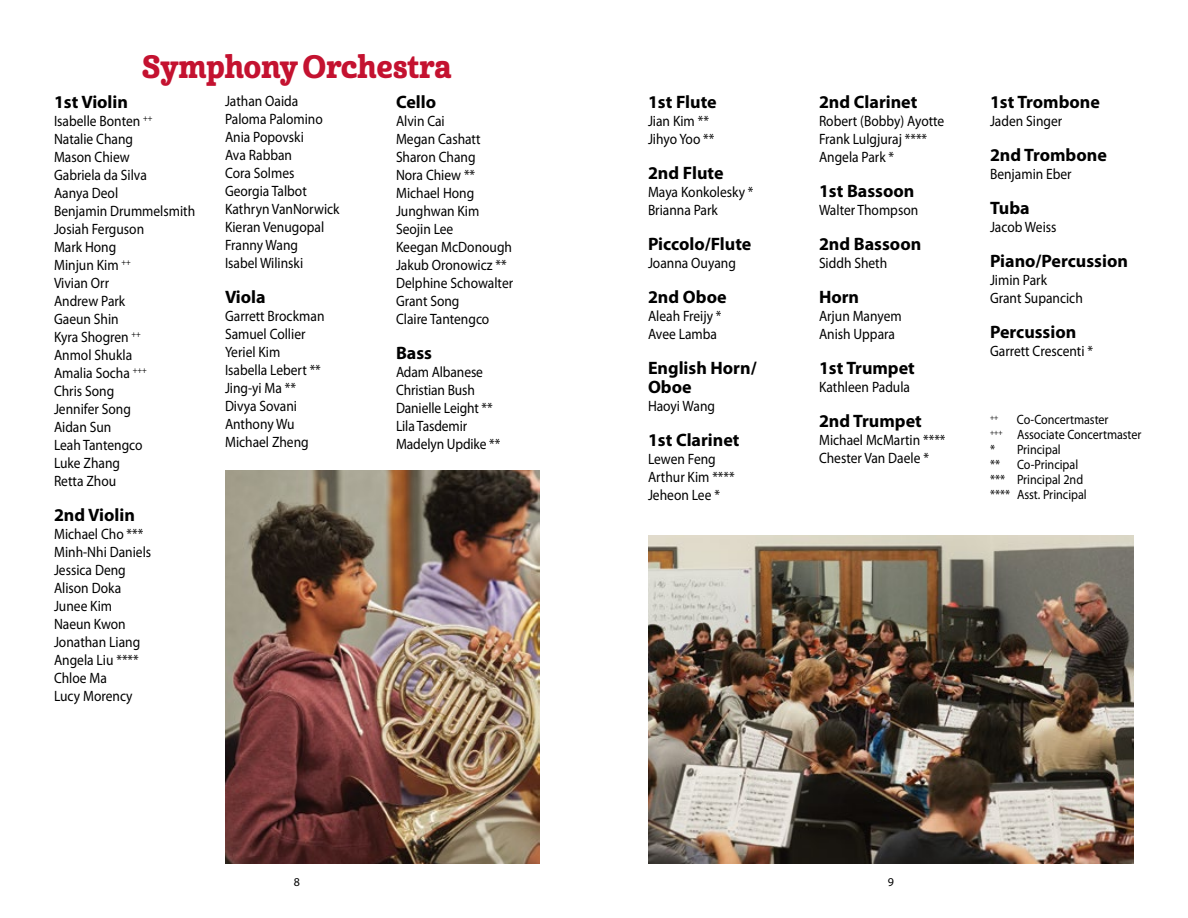
<style>
.page{position:relative;width:1188px;height:918px;background:#fff}
.page>*{position:absolute;margin:0;border:0;box-sizing:border-box;transform-origin:0 0}
.t1{font:31.5px "Cabrito Con Ex B";color:#c41230}
.t2{font:700 18px/18.8px "Myriad Pro";color:#000}
.t3{font:15px/18px "Myriad Pro";color:#000;scale:.9 1}
.t4{font:13.5px/15px "Myriad Pro";color:#000;scale:.9 1}
.t5{font:12px "Myriad Pro";color:#000}
.t6{font:7.8px "Myriad Pro";color:#000;scale:.9 1}
</style>
<div class="page">
<img style="left:648px;top:535px;width:486px;height:329px">
<img style="left:225px;top:471px;width:315px;height:393px">
<h1 class="t1" style="left:142px;top:46px;width:311px">Symphony Orchestra</h1>
<p class="t2" style="left:54px;top:92px;width:76px">1st Violin</p>
<p class="t3" style="left:54px;top:112px;width:158px">Isabelle Bonten <sup>++<br></sup>Natalie Chang<br>Mason Chiew<br>Gabriela da Silva<br>Aanya Deol<br>Benjamin Drummelsmith<br>Josiah Ferguson<br>Mark Hong<br>Minjun Kim <sup>++<br></sup>Vivian Orr<br>Andrew Park<br>Gaeun Shin<br>Kyra Shogren <sup>++<br></sup>Anmol Shukla<br>Amalia Socha <sup>+++<br></sup>Chris Song<br>Jennifer Song<br>Aidan Sun<br>Leah Tantengco<br>Luke Zhang<br>Retta Zhou</p>
<p class="t2" style="left:54px;top:505px;width:82px">2nd Violin</p>
<p class="t3" style="left:54px;top:525px;width:110px">Michael Cho ***<br>Minh-Nhi Daniels<br>Jessica Deng<br>Alison Doka<br>Junee Kim<br>Naeun Kwon<br>Jonathan Liang<br>Angela Liu ****<br>Chloe Ma<br>Lucy Morency</p>
<p class="t3" style="left:225px;top:91px;width:129px">Jathan Oaida<br>Paloma Palomino<br>Ania Popovski<br>Ava Rabban<br>Cora Solmes<br>Georgia Talbot<br>Kathryn VanNorwick<br>Kieran Venugopal<br>Franny Wang<br>Isabel Wilinski</p>
<p class="t2" style="left:225px;top:287px;width:42px">Viola</p>
<p class="t3" style="left:225px;top:306px;width:112px">Garrett Brockman<br>Samuel Collier<br>Yeriel Kim<br>Isabella Lebert **<br>Jing-yi Ma **<br>Divya Sovani<br>Anthony Wu<br>Michael Zheng</p>
<p class="t2" style="left:396px;top:92px;width:42px">Cello</p>
<p class="t3" style="left:396px;top:112px;width:132px">Alvin Cai<br>Megan Cashatt<br>Sharon Chang<br>Nora Chiew **<br>Michael Hong<br>Junghwan Kim<br>Seojin Lee<br>Keegan McDonough<br>Jakub Oronowicz **<br>Delphine Schowalter<br>Grant Song<br>Claire Tantengco</p>
<p class="t2" style="left:396px;top:343px;width:38px">Bass</p>
<p class="t3" style="left:396px;top:363px;width:117px">Adam Albanese<br>Christian Bush<br>Danielle Leight **<br>Lila Tasdemir<br>Madelyn Updike **</p>
<p class="t2" style="left:648px;top:92px;width:70px">1st Flute</p>
<p class="t3" style="left:648px;top:112px;width:75px">Jian Kim **<br>Jihyo Yoo **</p>
<p class="t2" style="left:648px;top:163px;width:77px">2nd Flute</p>
<p class="t3" style="left:648px;top:183px;width:119px">Maya Konkolesky *<br>Brianna Park</p>
<p class="t2" style="left:648px;top:234px;width:105px">Piccolo/Flute</p>
<p class="t3" style="left:648px;top:254px;width:99px">Joanna Ouyang</p>
<p class="t2" style="left:648px;top:287px;width:80px">2nd Oboe</p>
<p class="t3" style="left:648px;top:307px;width:83px">Aleah Freijy *<br>Avee Lamba</p>
<p class="t2" style="left:648px;top:358px;width:110px">English Horn/<br>Oboe</p>
<p class="t3" style="left:648px;top:396px;width:76px">Haoyi Wang</p>
<p class="t2" style="left:648px;top:429px;width:93px">1st Clarinet</p>
<p class="t3" style="left:648px;top:449px;width:98px">Lewen Feng<br>Arthur Kim ****<br>Jeheon Lee *</p>
<p class="t2" style="left:819px;top:92px;width:100px">2nd Clarinet</p>
<p class="t3" style="left:819px;top:112px;width:141px">Robert (Bobby) Ayotte<br>Frank Lulgjuraj ****<br>Angela Park *</p>
<p class="t2" style="left:819px;top:181px;width:97px">1st Bassoon</p>
<p class="t3" style="left:819px;top:201px;width:112px">Walter Thompson</p>
<p class="t2" style="left:819px;top:234px;width:104px">2nd Bassoon</p>
<p class="t3" style="left:819px;top:254px;width:77px">Siddh Sheth</p>
<p class="t2" style="left:819px;top:287px;width:42px">Horn</p>
<p class="t3" style="left:819px;top:307px;width:93px">Arjun Manyem<br>Anish Uppara</p>
<p class="t2" style="left:819px;top:358px;width:97px">1st Trumpet</p>
<p class="t3" style="left:819px;top:378px;width:103px">Kathleen Padula</p>
<p class="t2" style="left:819px;top:411px;width:104px">2nd Trumpet</p>
<p class="t3" style="left:819px;top:430px;width:142px">Michael McMartin ****<br>Chester Van Daele *</p>
<p class="t2" style="left:990px;top:92px;width:112px">1st Trombone</p>
<p class="t3" style="left:990px;top:112px;width:82px">Jaden Singer</p>
<p class="t2" style="left:990px;top:145px;width:118px">2nd Trombone</p>
<p class="t3" style="left:990px;top:165px;width:92px">Benjamin Eber</p>
<p class="t2" style="left:990px;top:198px;width:41px">Tuba</p>
<p class="t3" style="left:990px;top:218px;width:75px">Jacob Weiss</p>
<p class="t2" style="left:990px;top:251px;width:139px">Piano/Percussion</p>
<p class="t3" style="left:990px;top:271px;width:105px">Jimin Park<br>Grant Supancich</p>
<p class="t2" style="left:990px;top:322px;width:88px">Percussion</p>
<p class="t3" style="left:990px;top:342px;width:116px">Garrett Crescenti *</p>
<p class="t4" style="left:990px;top:412px;width:170px;text-indent:27px">Co-Concertmaster<br><sup>+++</sup> Associate Concertmaster * Principal<br>**</p>
<p class="t6" style="left:990px;top:412px;width:11px">++</p>
<p class="t4" style="left:990px;top:457px;width:109px;text-indent:27px">Co-Principal *** Principal 2nd **** Asst. Principal</p>
<p class="t5" style="left:294px;top:874px;width:8px">8</p>
<p class="t5" style="left:888px;top:874px;width:8px">9</p>
</div>
